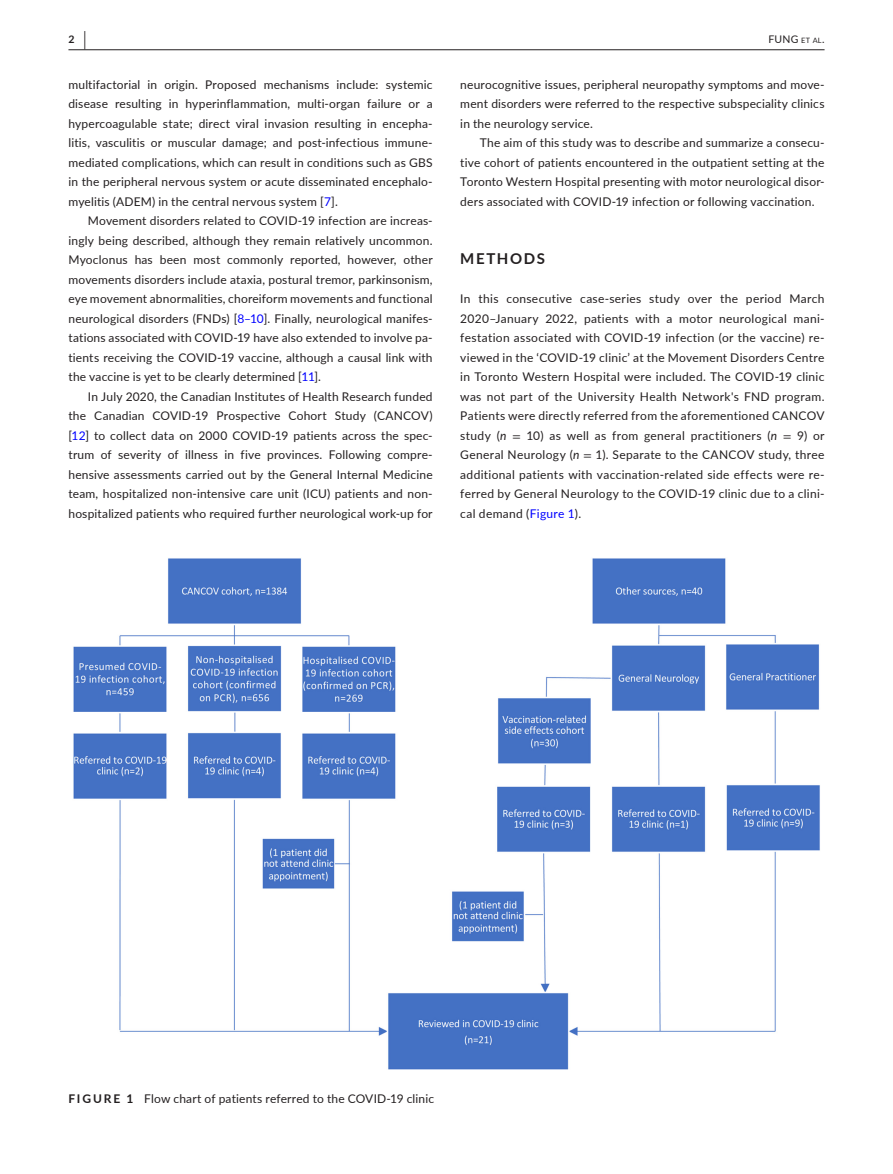
<style>
.page{position:relative;width:893px;height:1174px;background:#fff}
.page>*{position:absolute;margin:0;border:0;box-sizing:border-box;transform-origin:0 0}
.t1{font:700 15px "Lato";letter-spacing:.11em;color:#231f20}
.t2{font:12px/19.5px "Lato";letter-spacing:.015em;color:#231f20;text-align:justify}
.t3{font:10.5px "Lato";color:#231f20}
.t4{font:700 10.5px "Lato";color:#231f20}
.s1{font-size:19.5px}
.s2{font-size:7.35px}
.s3{color:#00f}
.s4{font-style:italic}
.s5{font-family:"STIX"}
.s6{font-weight:700}
</style>
<div class="page">
<hr style="left:68px;top:49px;width:756px;height:1px;background:#231f20">
<img style="left:73px;top:558px;width:747px;height:512px">
<p class="t4" style="left:68px;top:31px;width:19px">2 <span class="s1">|</span></p>
<p class="t3" style="left:768px;top:31px;width:57px">FUNG <span class="s2">et al</span>.</p>
<p class="t2" style="left:68px;top:74px;width:366px">multifactorial in origin. Proposed mechanisms include: systemic disease resulting in hyperinflammation, multi-organ failure or a hypercoagulable state; direct viral invasion resulting in encepha&shy;litis, vasculitis or muscular damage; and post-infectious immune&shy;mediated complications, which can result in conditions such as GBS in the peripheral nervous system or acute disseminated encephalo&shy;myelitis (ADEM) in the central nervous system [<span class="s3">7</span>].</p>
<p class="t2" style="left:68px;top:210px;width:366px;text-indent:19px">Movement disorders related to COVID-19 infection are increas&shy;ingly being described, although they remain relatively uncommon.<br>Myoclonus has been most commonly reported, however, other movements disorders include ataxia, postural tremor, parkinsonism, eye movement abnormalities, choreiform movements and functional neurological disorders (FNDs) [<span class="s3">8–10</span>]. Finally, neurological manifes&shy;tations associated with COVID-19 have also extended to involve pa&shy;tients receiving the COVID-19 vaccine, although a causal link with the vaccine is yet to be clearly determined [<span class="s3">11</span>].</p>
<p class="t2" style="left:68px;top:386px;width:366px;text-indent:20px">In July 2020, the Canadian Institutes of Health Research funded the Canadian COVID-19 Prospective Cohort Study (CANCOV) [<span class="s3">12</span>] to collect data on 2000 COVID-19 patients across the spec&shy;trum of severity of illness in five provinces. Following compre&shy;hensive assessments carried out by the General Internal Medicine team, hospitalized non-intensive care unit (ICU) patients and non&shy;hospitalized patients who required further neurological work-up for</p>
<p class="t2" style="left:460px;top:74px;width:366px">neurocognitive issues, peripheral neuropathy symptoms and move&shy;ment disorders were referred to the respective subspeciality clinics in the neurology service.</p>
<p class="t2" style="left:460px;top:132px;width:366px;text-indent:20px">The aim of this study was to describe and summarize a consecu&shy;tive cohort of patients encountered in the outpatient setting at the Toronto Western Hospital presenting with motor neurological disor&shy;ders associated with COVID-19 infection or following vaccination.</p>
<p class="t1" style="left:460px;top:248px;width:86px">METHODS</p>
<p class="t2" style="left:460px;top:288px;width:366px">In this consecutive case-series study over the period March 2020–January 2022, patients with a motor neurological mani&shy;festation associated with COVID-19 infection (or the vaccine) re&shy;viewed in the ‘COVID-19 clinic’ at the Movement Disorders Centre in Toronto Western Hospital were included. The COVID-19 clinic was not part of the University Health Network's FND program.<br>Patients were directly referred from the aforementioned CANCOV study (<span class="s4">n</span> <span class="s5">=</span> 10) as well as from general practitioners (<span class="s4">n</span> <span class="s5">=</span> 9) or General Neurology (<span class="s4">n</span> <span class="s5">=</span> 1). Separate to the CANCOV study, three additional patients with vaccination-related side effects were re&shy;ferred by General Neurology to the COVID-19 clinic due to a clini&shy;cal demand (<span class="s3">Figure 1</span>).</p>
<p class="t2" style="left:68px;top:1088px;width:367px"><span class="s6">FIGURE 1</span> Flow chart of patients referred to the COVID-19 clinic</p>
</div>
